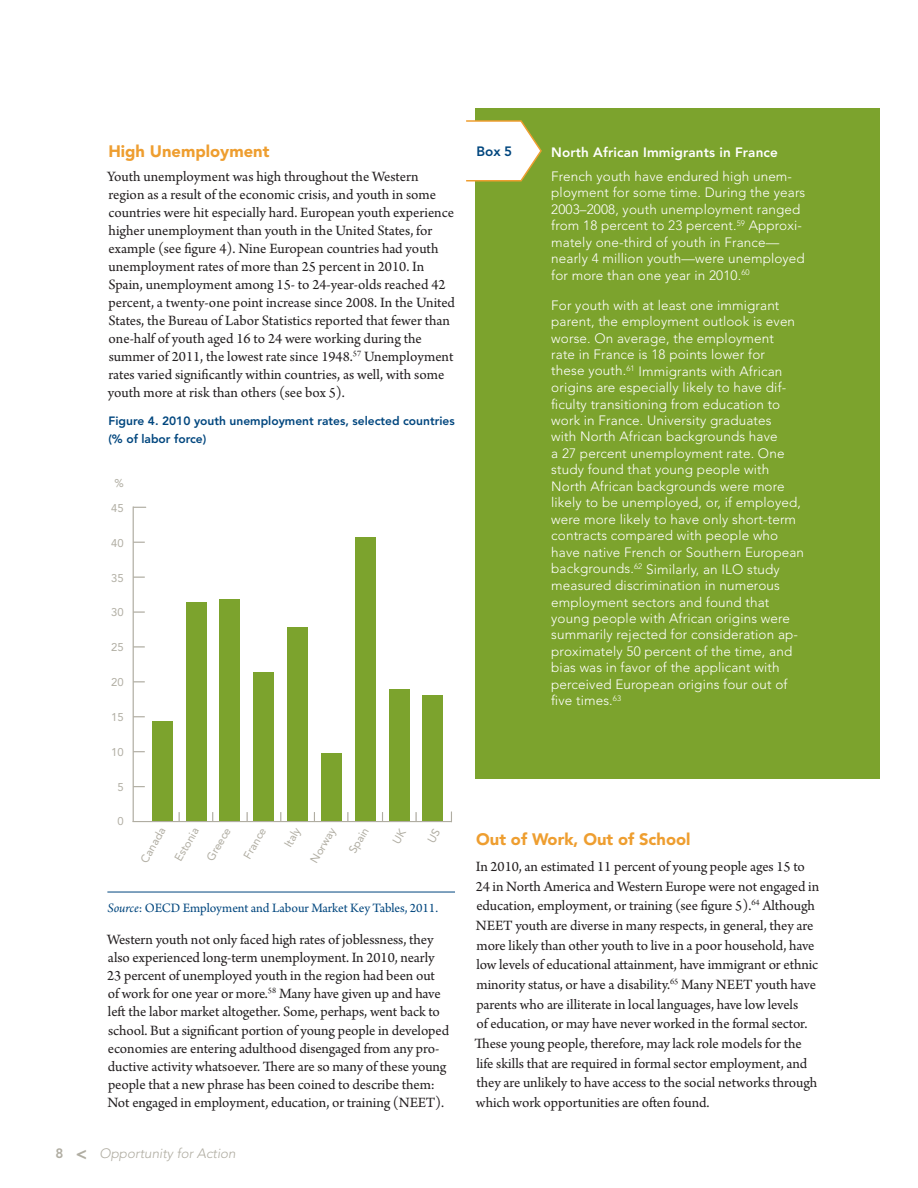
<style>
.page{position:relative;width:918px;height:1188px;background:#fff}
.page>*{position:absolute;margin:0;border:0;box-sizing:border-box;transform-origin:0 0}
.t1{font:900 16.5px "Avenir";color:#ee9e30}
.t2{font:15px/18px "Arno Pro";letter-spacing:-.005em;color:#231f20}
.t3{font:300 13.5px/16.5px "Avenir";letter-spacing:.01em;color:#fff}
.t4{font:13.5px "Arno Pro";letter-spacing:-.005em;color:#00467e}
.t5{font:800 13.5px "Avenir";letter-spacing:.01em;color:#fff}
.t6{font:italic 300 13.5px "Avenir";color:#b0ada2}
.t7{font:800 13.5px "Avenir";color:#00467e}
.t8{font:800 12px/18px "Avenir";color:#00467e}
.t9{font:11.25px "Avenir";color:#b0ada2}
.s1{font-style:italic}
.s2{font-weight:800;font-style:normal}
.s3{font-weight:800;font-style:normal;font-size:18px}
</style>
<div class="page">
<hr style="left:107px;top:892px;width:348px;height:1px;background:#00467e">
<div style="left:186px;top:602px;width:20px;height:220px;background:#7ca32d"></div>
<div style="left:152px;top:721px;width:20px;height:101px;background:#7ca32d"></div>
<div style="left:254px;top:672px;width:20px;height:150px;background:#7ca32d"></div>
<div style="left:220px;top:599px;width:20px;height:223px;background:#7ca32d"></div>
<div style="left:321px;top:753px;width:21px;height:69px;background:#7ca32d"></div>
<div style="left:287px;top:627px;width:21px;height:195px;background:#7ca32d"></div>
<hr style="left:133px;top:507px;width:1px;height:315px;background:#b0ada2">
<svg style="left:134px;top:646px;width:11px;height:2px"></svg>
<svg style="left:134px;top:507px;width:12px;height:1px"></svg>
<div style="left:355px;top:537px;width:20px;height:285px;background:#7ca32d"></div>
<div style="left:423px;top:695px;width:20px;height:127px;background:#7ca32d"></div>
<div style="left:389px;top:689px;width:20px;height:133px;background:#7ca32d"></div>
<hr style="left:133px;top:821px;width:319px;height:1px;background:#b0ada2">
<svg style="left:134px;top:611px;width:11px;height:2px"></svg>
<svg style="left:415px;top:812px;width:2px;height:9px"></svg>
<div style="left:475px;top:108px;width:404px;height:670px;background:#7ca32d"></div>
<svg style="left:466px;top:120px;width:76px;height:62px"></svg>
<p class="t1" style="left:108px;top:141px;width:163px">High Unemployment</p>
<p class="t2" style="left:107px;top:169px;width:350px">Youth unemployment was high throughout the Western region as a result of the economic crisis, and youth in some countries were hit especially hard. European youth experience higher unemployment than youth in the United States, for example (see figure 4). Nine European countries had youth unemployment rates of more than 25 percent in 2010. In Spain, unemployment among 15- to 24-year-olds reached 42 percent, a twenty-one point increase since 2008. In the United States, the Bureau of Labor Statistics reported that fewer than one-half of youth aged 16 to 24 were working during the summer of 2011, the lowest rate since 1948.<sup>57</sup> Unemployment rates varied significantly within countries, as well, with some youth more at risk than others (see box 5).</p>
<p class="t8" style="left:108px;top:412px;width:348px">Figure 4. 2010 youth unemployment rates, selected countries (% of labor force)</p>
<p class="t9" style="left:114px;top:477px;width:11px">%</p>
<p class="t9" style="left:111px;top:501px;width:14px">45</p>
<p class="t9" style="left:111px;top:536px;width:14px">40</p>
<p class="t9" style="left:111px;top:571px;width:14px">35</p>
<p class="t9" style="left:111px;top:606px;width:14px">30</p>
<p class="t9" style="left:111px;top:641px;width:14px">25</p>
<p class="t9" style="left:111px;top:676px;width:14px">20</p>
<p class="t9" style="left:111px;top:711px;width:14px">15</p>
<p class="t9" style="left:111px;top:746px;width:14px">10</p>
<p class="t9" style="left:117px;top:781px;width:8px">5</p>
<p class="t9" style="left:117px;top:814px;width:8px">0</p>
<p class="t9" style="left:138px;top:858px;width:40px;rotate:-60deg">Canada</p>
<p class="t9" style="left:172px;top:857px;width:38px;rotate:-60deg">Estonia</p>
<p class="t9" style="left:204px;top:857px;width:38px;rotate:-60deg">Greece</p>
<p class="t9" style="left:241px;top:854px;width:35px;rotate:-60deg">France</p>
<p class="t9" style="left:282px;top:843px;width:22px;rotate:-60deg">Italy</p>
<p class="t9" style="left:308px;top:859px;width:40px;rotate:-60deg">Norway</p>
<p class="t9" style="left:346px;top:849px;width:29px;rotate:-60deg">Spain</p>
<p class="t4" style="left:108px;top:901px;width:332px"><span class="s1">Source</span>: OECD Employment and Labour Market Key Tables, 2011.</p>
<p class="t2" style="left:107px;top:931px;width:344px">Western youth not only faced high rates of joblessness, they also experienced long-term unemployment. In 2010, nearly 23 percent of unemployed youth in the region had been out of work for one year or more.<sup>58</sup> Many have given up and have left the labor market altogether. Some, perhaps, went back to school. But a significant portion of young people in developed economies are entering adulthood disengaged from any pro&shy;ductive activity whatsoever. There are so many of these young people that a new phrase has been coined to describe them:<br>Not engaged in employment, education, or training (NEET).</p>
<p class="t6" style="left:56px;top:1146px;width:182px"><span class="s2">8</span> <span class="s3">&lt;</span> Opportunity for Action</p>
<p class="t7" style="left:477px;top:143px;width:37px">Box 5</p>
<p class="t5" style="left:551px;top:145px;width:228px">North African Immigrants in France</p>
<p class="t3" style="left:551px;top:168px;width:256px">French youth have endured high unem&shy;ployment for some time. During the years 2003–2008, youth unemployment ranged from 18 percent to 23 percent.<sup>59</sup> Approxi&shy;mately one-third of youth in France— nearly 4 million youth—were unemployed for more than one year in 2010.<sup>60</sup></p>
<p class="t3" style="left:551px;top:297px;width:254px">For youth with at least one immigrant parent, the employment outlook is even worse. On average, the employment<br>rate in France is 18 points lower for<br>these youth.<sup>61</sup> Immigrants with African origins are especially likely to have dif&shy;ficulty transitioning from education to work in France. University graduates<br>with North African backgrounds have<br>a 27 percent unemployment rate. One study found that young people with North African backgrounds were more likely to be unemployed, or, if employed, were more likely to have only short-term contracts compared with people who have native French or Southern European backgrounds.<sup>62</sup> Similarly, an ILO study measured discrimination in numerous employment sectors and found that young people with African origins were summarily rejected for consideration ap&shy;proximately 50 percent of the time, and bias was in favor of the applicant with perceived European origins four out of five times.<sup>63</sup></p>
<p class="t1" style="left:476px;top:829px;width:216px">Out of Work, Out of School</p>
<p class="t2" style="left:475px;top:858px;width:346px;line-height:19.6px">In 2010, an estimated 11 percent of young people ages 15 to 24 in North America and Western Europe were not engaged in education, employment, or training (see figure 5).<sup>64</sup> Although NEET youth are diverse in many respects, in general, they are more likely than other youth to live in a poor household, have low levels of educational attainment, have immigrant or ethnic minority status, or have a disability.<sup>65</sup> Many NEET youth have parents who are illiterate in local languages, have low levels<br>of education, or may have never worked in the formal sector.<br>These young people, therefore, may lack role models for the life skills that are required in formal sector employment, and they are unlikely to have access to the social networks through which work opportunities are often found.</p>
</div>
